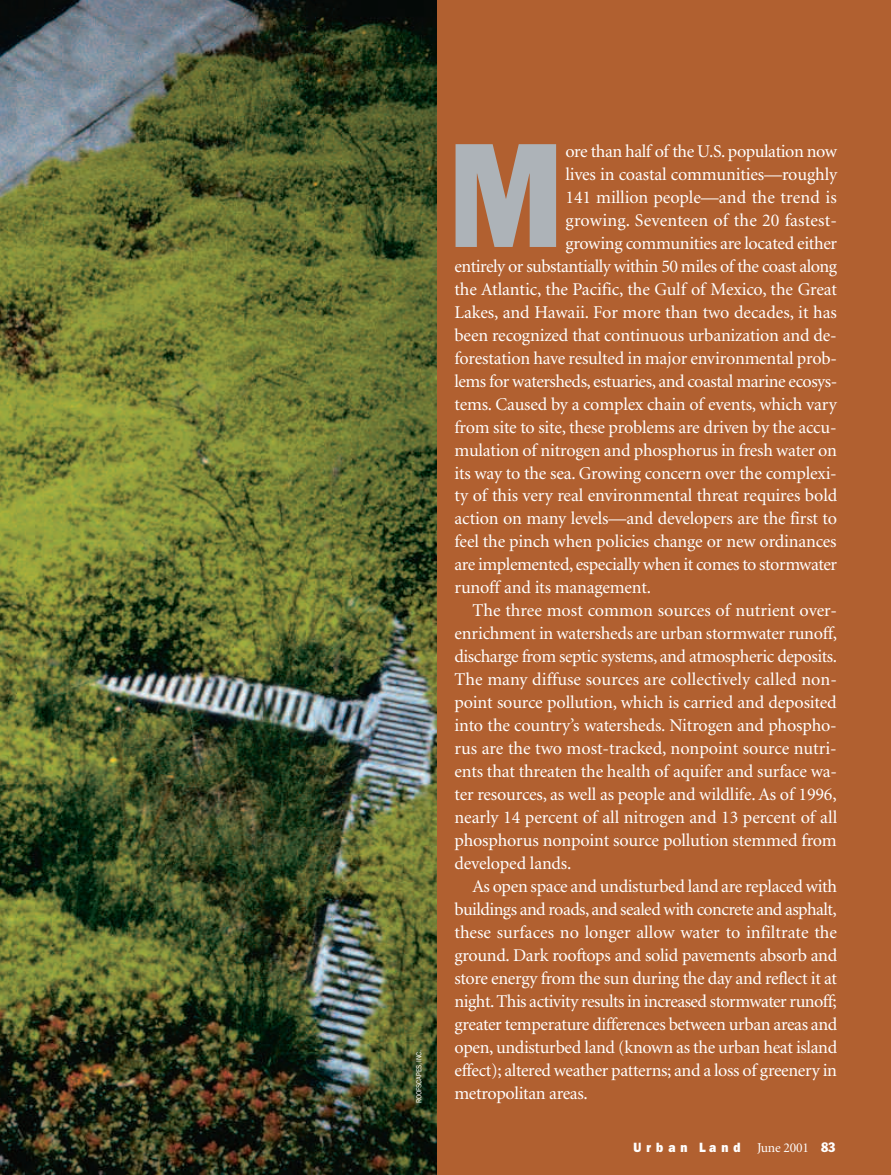
<style>
.page{position:relative;width:891px;height:1175px;background:#fff}
.page>*{position:absolute;margin:0;border:0;box-sizing:border-box;transform-origin:0 0}
.t1{font:800 149.7px "Franklin Gothic";color:#adb3b8;scale:.9 1}
.t2{font:18px "Minion";letter-spacing:-.015em;color:#fff}
.t3{font:18px "Minion";letter-spacing:.005em;color:#fff}
.t4{font:18px "Minion";letter-spacing:.01em;color:#fff}
.t5{font:800 13.5px "Franklin Gothic";letter-spacing:.42em;color:#fff;scale:.9 1}
.t6{font:7.5px "Franklin Gothic";letter-spacing:-.03em;color:#fff;scale:.9 1}
.s1{font-family:"Minion";font-weight:400}
.s2{font-weight:400;font-stretch:condensed}
</style>
<div class="page">
<div style="left:436px;top:0;width:455px;height:1174px;background:#b16030"></div>
<img style="left:0;top:0;width:437px;height:1174px">
<p class="t6" style="left:415px;top:1102px;width:61px;rotate:-90deg">ROOFSCAPES, INC.</p>
<h1 class="t1" style="left:448px;top:107px;width:130px">M</h1>
<p class="t2" style="left:566px;top:142px;width:273px">ore than half of the U.S. population now</p>
<p class="t2" style="left:566px;top:165px;width:273px">lives in coastal communities—roughly</p>
<p class="t2" style="left:566px;top:188px;width:273px">141 million people—and the trend is</p>
<p class="t4" style="left:566px;top:211px;width:273px">growing. Seventeen of the 20 fastest-</p>
<p class="t2" style="left:566px;top:234px;width:273px">growing communities are located either</p>
<p class="t2" style="left:454px;top:257px;width:384px">entirely or substantially within 50 miles of the coast along</p>
<p class="t2" style="left:454px;top:280px;width:384px">the Atlantic, the Pacific, the Gulf of Mexico, the Great</p>
<p class="t2" style="left:454px;top:303px;width:384px">Lakes, and Hawaii. For more than two decades, it has</p>
<p class="t2" style="left:454px;top:326px;width:384px">been recognized that continuous urbanization and de-</p>
<p class="t2" style="left:454px;top:349px;width:384px">forestation have resulted in major environmental prob-</p>
<p class="t2" style="left:454px;top:372px;width:384px">lems for watersheds, estuaries, and coastal marine ecosys-</p>
<p class="t2" style="left:454px;top:395px;width:384px">tems. Caused by a complex chain of events, which vary</p>
<p class="t2" style="left:454px;top:418px;width:384px">from site to site, these problems are driven by the accu-</p>
<p class="t2" style="left:454px;top:441px;width:384px">mulation of nitrogen and phosphorus in fresh water on</p>
<p class="t2" style="left:454px;top:464px;width:384px">its way to the sea. Growing concern over the complexi-</p>
<p class="t2" style="left:454px;top:487px;width:384px">ty of this very real environmental threat requires bold</p>
<p class="t2" style="left:454px;top:510px;width:384px">action on many levels—and developers are the first to</p>
<p class="t2" style="left:454px;top:533px;width:384px">feel the pinch when policies change or new ordinances</p>
<p class="t2" style="left:454px;top:556px;width:384px">are implemented, especially when it comes to stormwater</p>
<p class="t2" style="left:454px;top:578px;width:198px">runoff and its management.</p>
<p class="t2" style="left:472px;top:601px;width:366px">The three most common sources of nutrient over-</p>
<p class="t2" style="left:454px;top:624px;width:384px">enrichment in watersheds are urban stormwater runoff,</p>
<p class="t2" style="left:454px;top:647px;width:384px">discharge from septic systems, and atmospheric deposits.</p>
<p class="t3" style="left:454px;top:670px;width:384px">The many diffuse sources are collectively called non-</p>
<p class="t2" style="left:454px;top:693px;width:384px">point source pollution, which is carried and deposited</p>
<p class="t2" style="left:454px;top:716px;width:384px">into the country’s watersheds. Nitrogen and phospho-</p>
<p class="t2" style="left:454px;top:739px;width:384px">rus are the two most-tracked, nonpoint source nutri-</p>
<p class="t2" style="left:454px;top:762px;width:384px">ents that threaten the health of aquifer and surface wa-</p>
<p class="t2" style="left:454px;top:785px;width:384px">ter resources, as well as people and wildlife. As of 1996,</p>
<p class="t2" style="left:454px;top:808px;width:384px">nearly 14 percent of all nitrogen and 13 percent of all</p>
<p class="t2" style="left:454px;top:831px;width:384px">phosphorus nonpoint source pollution stemmed from</p>
<p class="t2" style="left:454px;top:854px;width:119px">developed lands.</p>
<p class="t2" style="left:472px;top:877px;width:366px">As open space and undisturbed land are replaced with</p>
<p class="t2" style="left:454px;top:900px;width:384px">buildings and roads, and sealed with concrete and asphalt,</p>
<p class="t2" style="left:454px;top:923px;width:384px">these surfaces no longer allow water to infiltrate the</p>
<p class="t2" style="left:454px;top:946px;width:384px">ground. Dark rooftops and solid pavements absorb and</p>
<p class="t2" style="left:454px;top:969px;width:384px">store energy from the sun during the day and reflect it at</p>
<p class="t2" style="left:454px;top:992px;width:384px">night.This activity results in increased stormwater runoff;</p>
<p class="t2" style="left:454px;top:1015px;width:384px">greater temperature differences between urban areas and</p>
<p class="t2" style="left:454px;top:1038px;width:384px">open, undisturbed land (known as the urban heat island</p>
<p class="t2" style="left:454px;top:1061px;width:384px">effect); altered weather patterns; and a loss of greenery in</p>
<p class="t2" style="left:454px;top:1084px;width:135px">metropolitan areas.</p>
<p class="t5" style="left:633px;top:1139px;width:226px">Urban Land <span class="s1">June2001</span> <span class="s2">83</span></p>
</div>
